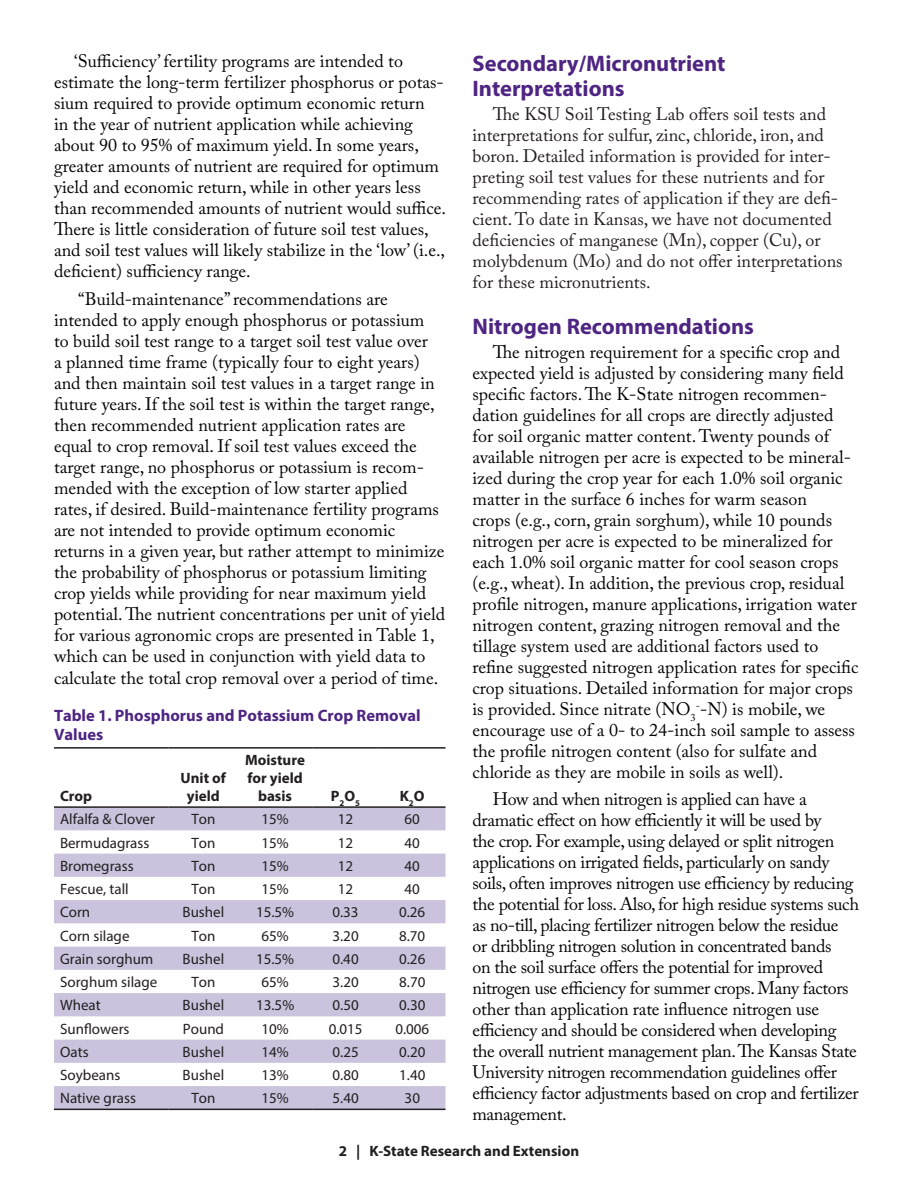
<style>
.page{position:relative;width:918px;height:1188px;background:#fff}
.page>*{position:absolute;margin:0;border:0;box-sizing:border-box;transform-origin:0 0}
.t1{font:700 22.5px/25.5px "Myriad Pro";color:#4e2582}
.t2{font:18px/21px "Adobe Caslon Pro";color:#040503}
.t3{font:18px/21px "Adobe Caslon Pro";letter-spacing:-.02em;color:#040503}
.t4{font:18px/21px "Adobe Caslon Pro";color:#231f20}
.t5{font:700 16.5px/19.5px "Myriad Pro";color:#4e2582}
.t6{font:15px "Myriad Pro";color:#231f20}
.t7{font:700 15px/18px "Myriad Pro";color:#231f20;text-align:center}
</style>
<div class="page">
<svg style="left:54px;top:808px;width:392px;height:301px;fill:#cbc3dd"></svg>
<hr style="left:54px;top:1109px;width:115px;height:1px;background:#231f20">
<hr style="left:169px;top:1109px;width:69px;height:1px;background:#231f20">
<hr style="left:238px;top:1109px;width:74px;height:1px;background:#231f20">
<hr style="left:312px;top:1109px;width:67px;height:1px;background:#231f20">
<hr style="left:379px;top:1109px;width:67px;height:1px;background:#231f20">
<hr style="left:54px;top:747px;width:115px;height:2px;background:#231f20">
<hr style="left:54px;top:806px;width:115px;height:2px;background:#231f20">
<hr style="left:169px;top:747px;width:69px;height:2px;background:#231f20">
<hr style="left:238px;top:747px;width:74px;height:2px;background:#231f20">
<hr style="left:312px;top:747px;width:67px;height:2px;background:#231f20">
<hr style="left:169px;top:806px;width:69px;height:2px;background:#231f20">
<hr style="left:238px;top:806px;width:74px;height:2px;background:#231f20">
<hr style="left:312px;top:806px;width:67px;height:2px;background:#231f20">
<hr style="left:379px;top:747px;width:67px;height:2px;background:#231f20">
<hr style="left:379px;top:806px;width:67px;height:2px;background:#231f20">
<p class="t2" style="left:54px;top:51px;width:393px;text-indent:20px">‘Sufficiency’ fertility programs are intended to estimate the long-term fertilizer phosphorus or potas&shy;sium required to provide optimum economic return<br>in the year of nutrient application while achieving about 90 to 95% of maximum yield. In some years, greater amounts of nutrient are required for optimum yield and economic return, while in other years less than recommended amounts of nutrient would suffice.<br>There is little consideration of future soil test values, and soil test values will likely stabilize in the ‘low’ (i.e., deficient) sufficiency range.</p>
<p class="t2" style="left:54px;top:288px;width:393px;text-indent:24px">“Build-maintenance” recommendations are intended to apply enough phosphorus or potassium<br>to build soil test range to a target soil test value over<br>a planned time frame (typically four to eight years) and then maintain soil test values in a target range in future years. If the soil test is within the target range, then recommended nutrient application rates are equal to crop removal. If soil test values exceed the target range, no phosphorus or potassium is recom&shy;mended with the exception of low starter applied rates, if desired. Build-maintenance fertility programs are not intended to provide optimum economic returns in a given year, but rather attempt to minimize the probability of phosphorus or potassium limiting crop yields while providing for near maximum yield potential.The nutrient concentrations per unit of yield for various agronomic crops are presented in Table 1, which can be used in conjunction with yield data to calculate the total crop removal over a period of time.</p>
<p class="t5" style="left:54px;top:705px;width:368px">Table 1. Phosphorus and Potassium Crop Removal<br>Values</p>
<p class="t7" style="left:60px;top:787px;width:34px">Crop</p>
<p class="t7" style="left:181px;top:769px;width:47px">Unit of yield</p>
<p class="t7" style="left:245px;top:751px;width:61px">Moisture for yield basis</p>
<p class="t7" style="left:331px;top:787px;width:31px">P<sub>2</sub>O<sub>5</sub></p>
<p class="t7" style="left:400px;top:787px;width:26px">K<sub>2</sub>O</p>
<p class="t6" style="left:60px;top:810px;width:97px">Alfalfa &amp; Clover</p>
<p class="t6" style="left:191px;top:810px;width:26px">Ton</p>
<p class="t6" style="left:261px;top:810px;width:29px">15%</p>
<p class="t6" style="left:338px;top:810px;width:17px">12</p>
<p class="t6" style="left:404px;top:810px;width:17px">60</p>
<p class="t6" style="left:60px;top:833px;width:91px">Bermudagrass</p>
<p class="t6" style="left:191px;top:833px;width:26px">Ton</p>
<p class="t6" style="left:261px;top:833px;width:29px">15%</p>
<p class="t6" style="left:338px;top:833px;width:17px">12</p>
<p class="t6" style="left:405px;top:833px;width:17px">40</p>
<p class="t6" style="left:60px;top:857px;width:75px">Bromegrass</p>
<p class="t6" style="left:191px;top:857px;width:26px">Ton</p>
<p class="t6" style="left:261px;top:857px;width:29px">15%</p>
<p class="t6" style="left:338px;top:857px;width:17px">12</p>
<p class="t6" style="left:405px;top:857px;width:17px">40</p>
<p class="t6" style="left:60px;top:880px;width:70px">Fescue, tall</p>
<p class="t6" style="left:191px;top:880px;width:26px">Ton</p>
<p class="t6" style="left:261px;top:880px;width:29px">15%</p>
<p class="t6" style="left:338px;top:880px;width:17px">12</p>
<p class="t6" style="left:405px;top:880px;width:17px">40</p>
<p class="t6" style="left:60px;top:903px;width:32px">Corn</p>
<p class="t6" style="left:183px;top:903px;width:43px">Bushel</p>
<p class="t6" style="left:256px;top:903px;width:40px">15.5%</p>
<p class="t6" style="left:332px;top:903px;width:28px">0.33</p>
<p class="t6" style="left:399px;top:903px;width:28px">0.26</p>
<p class="t6" style="left:60px;top:926px;width:71px">Corn silage</p>
<p class="t6" style="left:191px;top:926px;width:26px">Ton</p>
<p class="t6" style="left:262px;top:926px;width:29px">65%</p>
<p class="t6" style="left:333px;top:926px;width:28px">3.20</p>
<p class="t6" style="left:399px;top:926px;width:28px">8.70</p>
<p class="t6" style="left:60px;top:950px;width:95px">Grain sorghum</p>
<p class="t6" style="left:183px;top:950px;width:43px">Bushel</p>
<p class="t6" style="left:256px;top:950px;width:40px">15.5%</p>
<p class="t6" style="left:333px;top:950px;width:28px">0.40</p>
<p class="t6" style="left:399px;top:950px;width:28px">0.26</p>
<p class="t6" style="left:60px;top:973px;width:99px">Sorghum silage</p>
<p class="t6" style="left:191px;top:973px;width:26px">Ton</p>
<p class="t6" style="left:262px;top:973px;width:29px">65%</p>
<p class="t6" style="left:333px;top:973px;width:28px">3.20</p>
<p class="t6" style="left:399px;top:973px;width:28px">8.70</p>
<p class="t6" style="left:60px;top:996px;width:42px">Wheat</p>
<p class="t6" style="left:183px;top:996px;width:43px">Bushel</p>
<p class="t6" style="left:256px;top:996px;width:40px">13.5%</p>
<p class="t6" style="left:333px;top:996px;width:28px">0.50</p>
<p class="t6" style="left:399px;top:996px;width:28px">0.30</p>
<p class="t6" style="left:60px;top:1019px;width:71px">Sunflowers</p>
<p class="t6" style="left:183px;top:1019px;width:43px">Pound</p>
<p class="t6" style="left:262px;top:1019px;width:29px">10%</p>
<p class="t6" style="left:329px;top:1019px;width:35px">0.015</p>
<p class="t6" style="left:395px;top:1019px;width:35px">0.006</p>
<p class="t6" style="left:60px;top:1043px;width:30px">Oats</p>
<p class="t6" style="left:183px;top:1043px;width:43px">Bushel</p>
<p class="t6" style="left:262px;top:1043px;width:29px">14%</p>
<p class="t6" style="left:333px;top:1043px;width:28px">0.25</p>
<p class="t6" style="left:399px;top:1043px;width:28px">0.20</p>
<p class="t6" style="left:60px;top:1066px;width:62px">Soybeans</p>
<p class="t6" style="left:183px;top:1066px;width:43px">Bushel</p>
<p class="t6" style="left:262px;top:1066px;width:29px">13%</p>
<p class="t6" style="left:333px;top:1066px;width:28px">0.80</p>
<p class="t6" style="left:399px;top:1066px;width:28px">1.40</p>
<p class="t6" style="left:60px;top:1089px;width:77px">Native grass</p>
<p class="t6" style="left:192px;top:1089px;width:26px">Ton</p>
<p class="t6" style="left:262px;top:1089px;width:29px">15%</p>
<p class="t6" style="left:333px;top:1089px;width:28px">5.40</p>
<p class="t6" style="left:405px;top:1089px;width:17px">30</p>
<p class="t1" style="left:472px;top:50px;width:255px">Secondary/Micronutrient<br>Interpretations</p>
<p class="t4" style="left:472px;top:103px;width:372px;text-indent:20px">The KSU Soil Testing Lab offers soil tests and interpretations for sulfur, zinc, chloride, iron, and boron. Detailed information is provided for inter&shy;preting soil test values for these nutrients and for recommending rates of application if they are defi&shy;cient. To date in Kansas, we have not documented deficiencies of manganese (Mn), copper (Cu), or molybdenum (Mo) and do not offer interpretations for these micronutrients.</p>
<p class="t1" style="left:472px;top:313px;width:283px">Nitrogen Recommendations</p>
<p class="t2" style="left:472px;top:341px;width:387px;text-indent:20px">The nitrogen requirement for a specific crop and expected yield is adjusted by considering many field specific factors. The K-State nitrogen recommen&shy;dation guidelines for all crops are directly adjusted for soil organic matter content. Twenty pounds of available nitrogen per acre is expected to be mineral&shy;ized during the crop year for each 1.0% soil organic matter in the surface 6 inches for warm season<br>crops (e.g., corn, grain sorghum), while 10 pounds nitrogen per acre is expected to be mineralized for each 1.0% soil organic matter for cool season crops (e.g., wheat). In addition, the previous crop, residual profile nitrogen, manure applications, irrigation water nitrogen content, grazing nitrogen removal and the tillage system used are additional factors used to refine suggested nitrogen application rates for specific crop situations. Detailed information for major crops is provided. Since nitrate (NO<sub>3</sub><sup>-</sup>-N) is mobile, we encourage use of a 0- to 24-inch soil sample to assess the profile nitrogen content (also for sulfate and chloride as they are mobile in soils as well).</p>
<p class="t3" style="left:472px;top:789px;width:388px;text-indent:20px">How and when nitrogen is applied can have a dramatic effect on how efficiently it will be used by<br>the crop. For example, using delayed or split nitrogen applications on irrigated fields, particularly on sandy soils, often improves nitrogen use efficiency by reducing the potential for loss. Also, for high residue systems such as no-till, placing fertilizer nitrogen below the residue<br>or dribbling nitrogen solution in concentrated bands<br>on the soil surface offers the potential for improved nitrogen use efficiency for summer crops. Many factors other than application rate influence nitrogen use efficiency and should be considered when developing the overall nutrient management plan.The Kansas State University nitrogen recommendation guidelines offer efficiency factor adjustments based on crop and fertilizer management.</p>
<p class="t7" style="left:339px;top:1141px;width:242px">2 | K-State Research and Extension</p>
</div>
